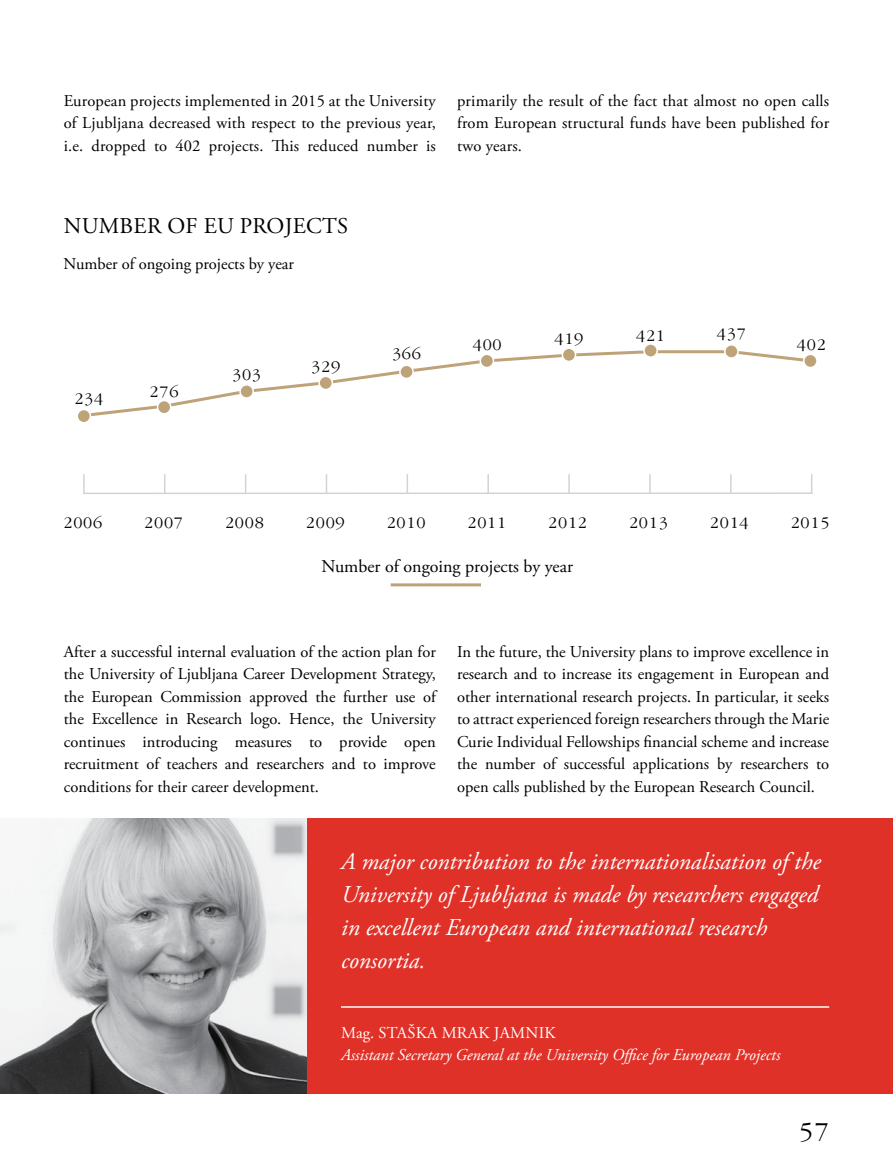
<style>
.page{position:relative;width:893px;height:1170px;background:#fff}
.page>*{position:absolute;margin:0;border:0;box-sizing:border-box;transform-origin:0 0}
.t1{font:italic 24px/33px "Adobe Garamond Pro";color:#fff}
.t2{font:24px "Garamond Light ITC";color:#000}
.t3{font:22.5px "Adobe Garamond Pro";letter-spacing:.015em;color:#000}
.t4{font:18px "Adobe Garamond Pro";color:#000}
.t5{font:16.5px/22.5px "Adobe Garamond Pro";color:#000;text-align:justify}
.t6{font:italic 16.5px "Adobe Garamond Pro";color:#fff}
.t7{font:16.5px "Adobe Garamond Pro";letter-spacing:.015em;color:#fff}
.t8{font:15px "Garamond Light ITC";letter-spacing:.05em;color:#000}
</style>
<div class="page">
<div style="left:305px;top:818px;width:588px;height:275px;background:#e03128"></div>
<img style="left:0;top:818px;width:307px;height:275px">
<hr style="left:341px;top:1006px;width:488px;height:1px;background:#fff">
<svg style="left:91px;top:350px;width:712px;height:67px"></svg>
<div style="left:77px;top:409px;width:13px;height:13px;background:#bea379;border-radius:50%"></div>
<div style="left:76px;top:408px;width:15px;height:15px;border:2px solid #fff;border-radius:50%"></div>
<div style="left:158px;top:400px;width:13px;height:14px;background:#bea379;border-radius:50%"></div>
<div style="left:157px;top:400px;width:14px;height:14px;border:2px solid #fff;border-radius:50%"></div>
<div style="left:240px;top:385px;width:13px;height:13px;background:#bea379;border-radius:50%"></div>
<div style="left:239px;top:384px;width:15px;height:15px;border:2px solid #fff;border-radius:50%"></div>
<div style="left:319px;top:376px;width:13px;height:13px;background:#bea379;border-radius:50%"></div>
<div style="left:318px;top:375px;width:15px;height:15px;border:2px solid #fff;border-radius:50%"></div>
<div style="left:400px;top:365px;width:13px;height:13px;background:#bea379;border-radius:50%"></div>
<div style="left:399px;top:364px;width:15px;height:15px;border:2px solid #fff;border-radius:50%"></div>
<div style="left:480px;top:354px;width:13px;height:13px;background:#bea379;border-radius:50%"></div>
<div style="left:480px;top:353px;width:14px;height:15px;border:2px solid #fff;border-radius:50%"></div>
<div style="left:562px;top:348px;width:14px;height:13px;background:#bea379;border-radius:50%"></div>
<div style="left:562px;top:347px;width:14px;height:15px;border:2px solid #fff;border-radius:50%"></div>
<div style="left:644px;top:344px;width:13px;height:13px;background:#bea379;border-radius:50%"></div>
<div style="left:643px;top:343px;width:15px;height:15px;border:2px solid #fff;border-radius:50%"></div>
<div style="left:725px;top:345px;width:13px;height:13px;background:#bea379;border-radius:50%"></div>
<div style="left:724px;top:344px;width:15px;height:15px;border:2px solid #fff;border-radius:50%"></div>
<div style="left:804px;top:354px;width:13px;height:13px;background:#bea379;border-radius:50%"></div>
<div style="left:803px;top:353px;width:15px;height:15px;border:2px solid #fff;border-radius:50%"></div>
<hr style="left:391px;top:583px;width:90px;height:3px;background:#bea379">
<hr style="left:83px;top:492px;width:729px;height:2px;background:#d1d3d4">
<svg style="left:811px;top:474px;width:1px;height:18px"></svg>
<hr style="left:568px;top:474px;width:2px;height:20px;background:#d1d3d4">
<svg style="left:407px;top:474px;width:1px;height:18px"></svg>
<svg style="left:326px;top:474px;width:1px;height:18px"></svg>
<hr style="left:487px;top:474px;width:2px;height:20px;background:#d1d3d4">
<hr style="left:649px;top:474px;width:2px;height:20px;background:#d1d3d4">
<hr style="left:730px;top:474px;width:2px;height:20px;background:#d1d3d4">
<svg style="left:245px;top:474px;width:1px;height:18px"></svg>
<svg style="left:164px;top:474px;width:1px;height:18px"></svg>
<hr style="left:83px;top:474px;width:2px;height:20px;background:#d1d3d4">
<p class="t5" style="left:64px;top:90px;width:374px">European projects implemented in 2015 at the University of Ljubljana decreased with respect to the previous year, i.e. dropped to 402 projects. This reduced number is</p>
<p class="t5" style="left:457px;top:90px;width:374px">primarily the result of the fact that almost no open calls from European structural funds have been published for two years.</p>
<h2 class="t3" style="left:64px;top:213px;width:286px">NUMBER OF EU PROJECTS</h2>
<p class="t5" style="left:64px;top:253px;width:232px">Number of ongoing projects by year</p>
<p class="t8" style="left:74px;top:390px;width:30px">234</p>
<p class="t8" style="left:150px;top:382px;width:30px">276</p>
<p class="t8" style="left:232px;top:365px;width:30px">303</p>
<p class="t8" style="left:311px;top:357px;width:30px">329</p>
<p class="t8" style="left:392px;top:344px;width:30px">366</p>
<p class="t8" style="left:473px;top:336px;width:30px">400</p>
<p class="t8" style="left:554px;top:330px;width:30px">419</p>
<p class="t8" style="left:636px;top:326px;width:30px">421</p>
<p class="t8" style="left:717px;top:325px;width:30px">437</p>
<p class="t8" style="left:797px;top:336px;width:30px">402</p>
<p class="t8" style="left:63px;top:513px;width:40px">2006</p>
<p class="t8" style="left:144px;top:513px;width:40px">2007</p>
<p class="t8" style="left:225px;top:513px;width:40px">2008</p>
<p class="t8" style="left:306px;top:513px;width:40px">2009</p>
<p class="t8" style="left:387px;top:513px;width:40px">2010</p>
<p class="t8" style="left:467px;top:513px;width:40px">2011</p>
<p class="t8" style="left:548px;top:513px;width:40px">2012</p>
<p class="t8" style="left:629px;top:513px;width:40px">2013</p>
<p class="t8" style="left:710px;top:513px;width:40px">2014</p>
<p class="t8" style="left:791px;top:513px;width:40px">2015</p>
<p class="t4" style="left:321px;top:555px;width:253px">Number of ongoing projects by year</p>
<p class="t5" style="left:64px;top:640px;width:374px">After a successful internal evaluation of the action plan for the University of Ljubljana Career Development Strategy, the European Commission approved the further use of the Excellence in Research logo. Hence, the University continues introducing measures to provide open recruitment of teachers and researchers and to improve conditions for their career development.</p>
<p class="t5" style="left:457px;top:640px;width:374px">In the future, the University plans to improve excellence in research and to increase its engagement in European and other international research projects. In particular, it seeks to attract experienced foreign researchers through the Marie Curie Individual Fellowships financial scheme and increase the number of successful applications by researchers to open calls published by the European Research Council.</p>
<h1 class="t1" style="left:341px;top:845px;width:481px">A major contribution to the internationalisation of the University of Ljubljana is made by researchers engaged in excellent European and international research consortia.</h1>
<p class="t7" style="left:341px;top:1022px;width:216px">Mag. STAŠKA MRAK JAMNIK</p>
<p class="t6" style="left:341px;top:1044px;width:441px">Assistant Secretary General at the University Office for European Projects</p>
<h1 class="t2" style="left:799px;top:1117px;width:32px">57</h1>
</div>
